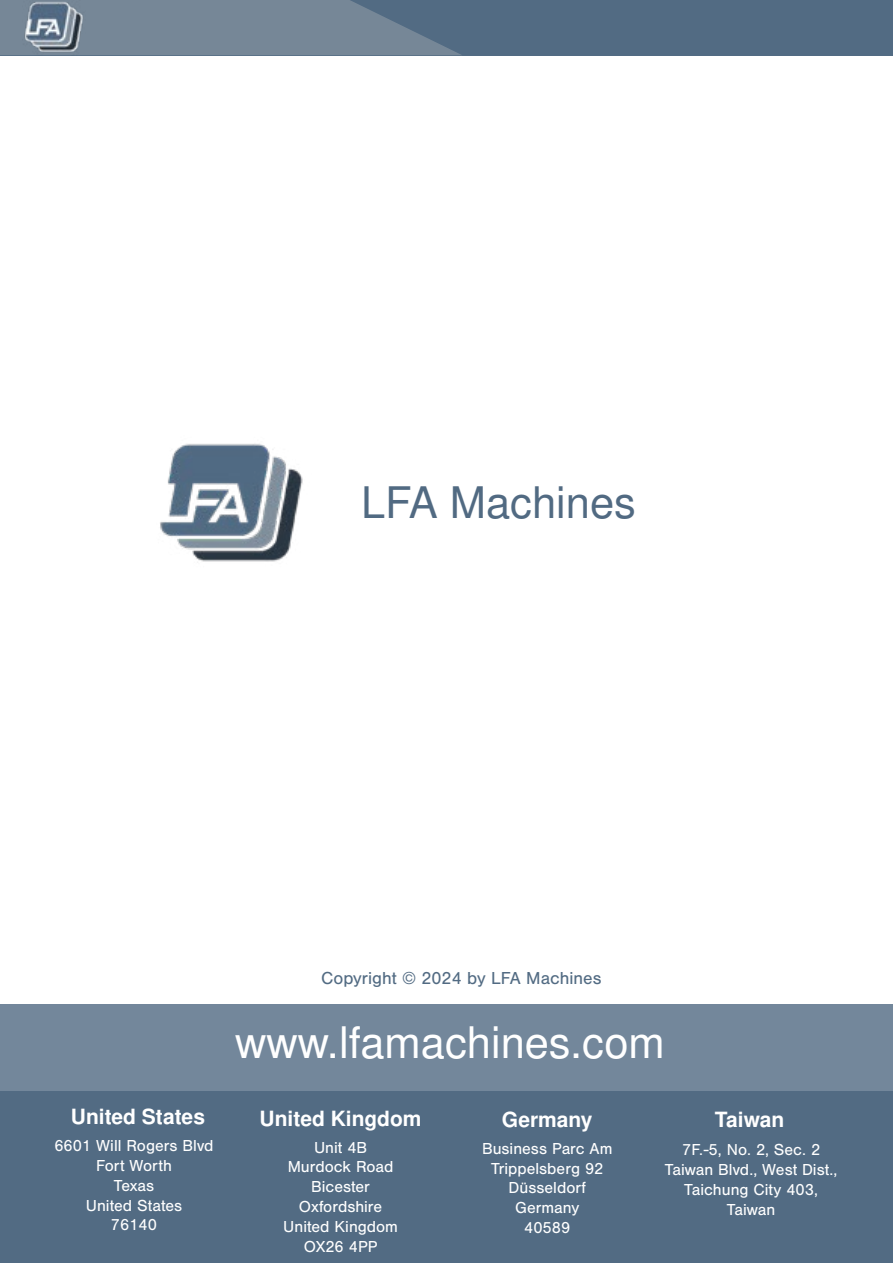
<style>
.page{position:relative;width:893px;height:1263px;background:#fff}
.page>*{position:absolute;margin:0;border:0;box-sizing:border-box;transform-origin:0 0}
.t1{font:43.5px "Nimbus San L";color:#fff}
.t2{font:43.5px "Nimbus San L";color:#516a82}
.t3{font:700 21px "Nimbus San L";color:#fff}
.t4{font:18px "Nimbus San";color:#526b83}
.t5{font:16.5px/19.8px "Nimbus San";color:#fff;text-align:center}
</style>
<div class="page">
<div style="left:0;top:0;width:893px;height:55px;background:#526b83"></div>
<svg style="left:0;top:0;width:461px;height:55px;background:#708394"></svg>
<img style="left:22px;top:0;width:64px;height:55px">
<div style="left:0;top:1004px;width:893px;height:259px;background:#73879b"></div>
<div style="left:0;top:1092px;width:893px;height:171px;background:#526b83"></div>
<img style="left:160px;top:443px;width:143px;height:119px">
<h1 class="t2" style="left:361px;top:472px;width:276px">LFA Machines</h1>
<p class="t4" style="left:321px;top:968px;width:282px">Copyright © 2024 by LFA Machines</p>
<h1 class="t1" style="left:235px;top:1011px;width:431px">www.lfamachines.com</h1>
<p class="t3" style="left:71px;top:1102px;width:136px">United States</p>
<p class="t3" style="left:502px;top:1105px;width:92px">Germany</p>
<p class="t3" style="left:715px;top:1105px;width:71px">Taiwan</p>
<p class="t3" style="left:260px;top:1103px;width:164px">United Kingdom</p>
<p class="t5" style="left:54px;top:1136px;width:161px">6601 Will Rogers Blvd<br>Fort Worth<br>Texas<br>United States<br>76140</p>
<p class="t5" style="left:482px;top:1139px;width:132px">Business Parc Am<br>Trippelsberg 92<br>Düsseldorf<br>Germany<br>40589</p>
<p class="t5" style="left:665px;top:1140px;width:174px">7F.-5, No. 2, Sec. 2<br>Taiwan Blvd., West Dist.,<br>Taichung City 403,<br>Taiwan</p>
<p class="t5" style="left:283px;top:1137px;width:116px">Unit 4B<br>Murdock Road<br>Bicester<br>Oxfordshire<br>United Kingdom<br>OX26 4PP</p>
</div>
